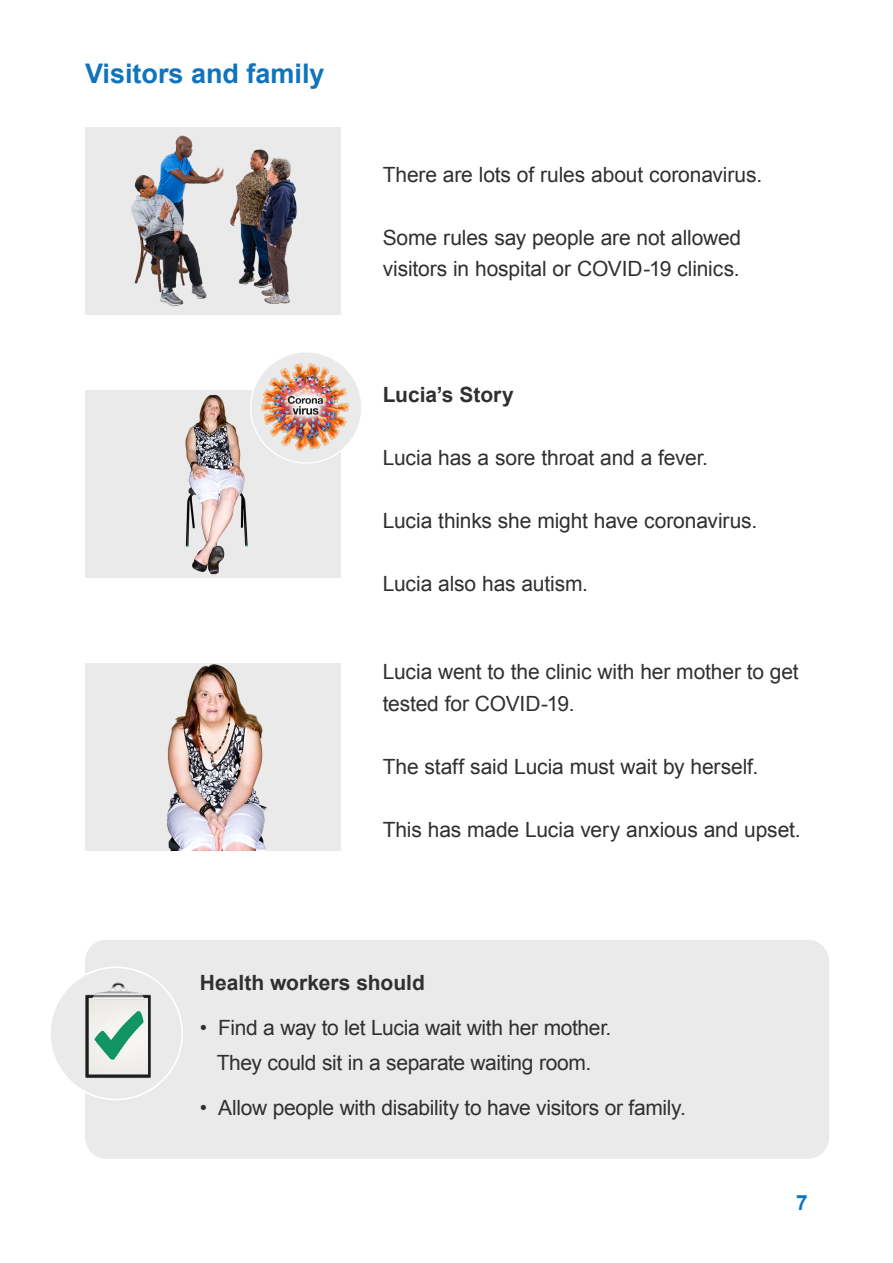
<style>
.page{position:relative;width:893px;height:1263px;background:#fff}
.page>*{position:absolute;margin:0;border:0;box-sizing:border-box;transform-origin:0 0}
.t1{font:700 27px "Arial";color:#1074bc}
.t2{font:21px/31.5px "Arial";letter-spacing:-.01em;color:#312f30}
.t3{font:700 21px "Arial";color:#312f30}
.t4{font:700 21px "Arial";color:#1074bc}
</style>
<div class="page">
<div style="left:85px;top:664px;width:255px;height:187px;background:#e9eae9"></div>
<img style="left:167px;top:664px;width:100px;height:187px">
<div style="left:85px;top:390px;width:255px;height:187px;background:#e9eae9"></div>
<img style="left:185px;top:395px;width:109px;height:180px">
<div style="left:85px;top:128px;width:255px;height:187px;background:#e9eae9"></div>
<img style="left:131px;top:135px;width:166px;height:172px">
<div style="left:85px;top:940px;width:744px;height:219px;background:#e9eae9;border-radius:21px"></div>
<div style="left:50px;top:967px;width:132px;height:132px;background:#e9eae9;border-radius:50%"></div>
<img style="left:69px;top:981px;width:99px;height:99px">
<div style="left:251px;top:352px;width:111px;height:111px;background:#e9eae9;border-radius:50%"></div>
<img style="left:261px;top:363px;width:89px;height:89px">
<p class="t1" style="left:85px;top:56px;width:241px">Visitors and family</p>
<p class="t2" style="left:383px;top:159px;width:381px">There are lots of rules about coronavirus.</p>
<p class="t2" style="left:383px;top:222px;width:360px">Some rules say people are not allowed visitors in hospital or COVID-19 clinics.</p>
<p class="t3" style="left:383px;top:381px;width:133px">Lucia’s Story</p>
<p class="t2" style="left:383px;top:442px;width:327px">Lucia has a sore throat and a fever.</p>
<p class="t2" style="left:383px;top:505px;width:376px">Lucia thinks she might have coronavirus.</p>
<p class="t2" style="left:383px;top:568px;width:207px">Lucia also has autism.</p>
<p class="t2" style="left:383px;top:656px;width:417px">Lucia went to the clinic with her mother to get tested for COVID-19.</p>
<p class="t2" style="left:383px;top:751px;width:377px">The staff said Lucia must wait by herself.</p>
<p class="t2" style="left:383px;top:814px;width:419px">This has made Lucia very anxious and upset.</p>
<p class="t3" style="left:200px;top:969px;width:226px">Health workers should</p>
<p class="t2" style="left:200px;top:1010px;width:413px;line-height:34.5px;text-align:center">• Find a way to let Lucia wait with her mother.<br>They could sit in a separate waiting room.</p>
<p class="t2" style="left:200px;top:1091px;width:487px">• Allow people with disability to have visitors or family.</p>
<p class="t4" style="left:796px;top:1188px;width:13px">7</p>
</div>
